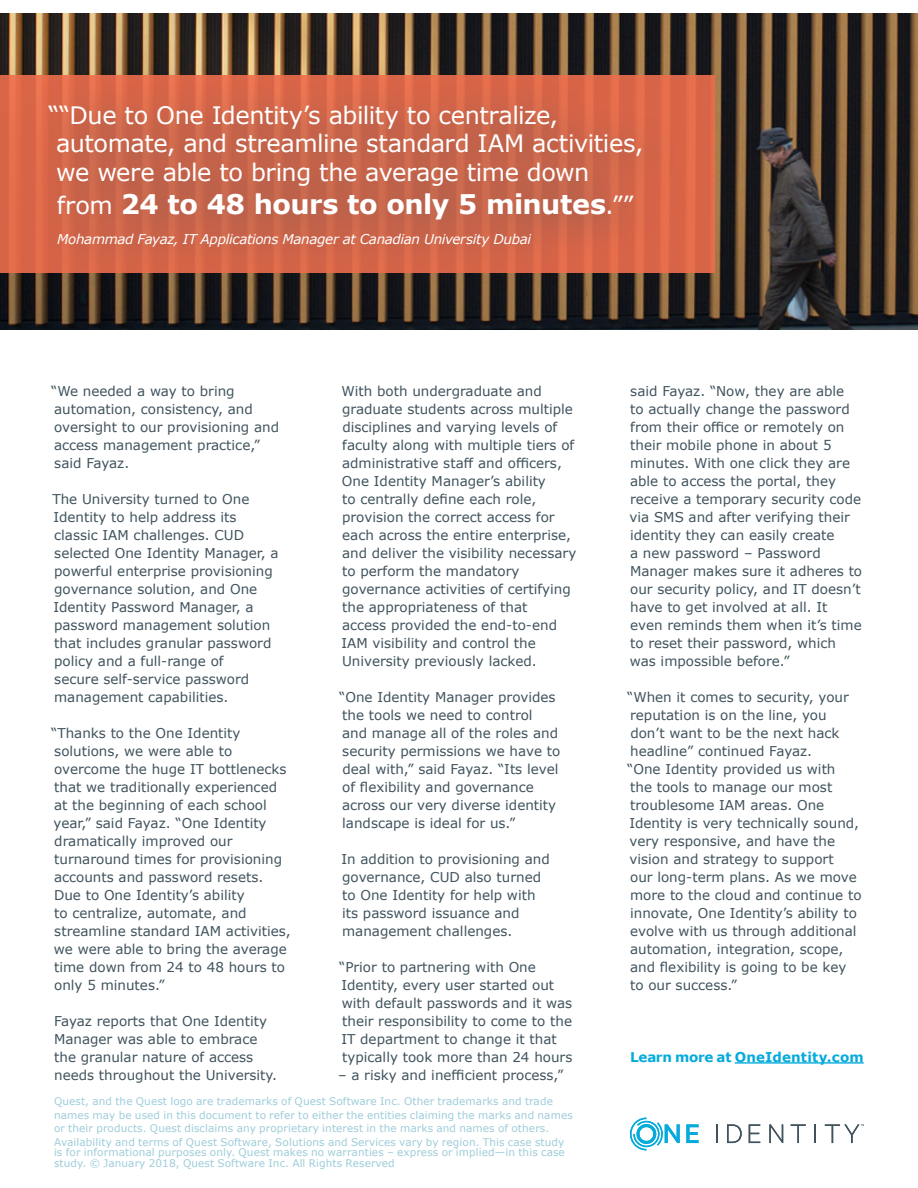
<style>
.page{position:relative;width:918px;height:1188px;background:#fff}
.page>*{position:absolute;margin:0;border:0;box-sizing:border-box;transform-origin:0 0}
.t1{font:700 27px "Verdana";letter-spacing:-.015em;color:#fff}
.t2{font:24px/28.8px "Verdana";letter-spacing:-.02em;color:#fff}
.t3{font:13.5px/18px "Verdana";color:#40535d}
.t4{font:italic 13.5px "Verdana";letter-spacing:-.025em;color:#fff}
.t5{font:700 13.5px "Verdana";letter-spacing:.005em;color:#05abdb}
.t6{font:10.5px/13.5px "Verdana";letter-spacing:.01em;color:#9ecdda}
.s1{font-weight:400;font-size:24px}
</style>
<div class="page">
<svg style="left:686px;top:1124px;width:13px;height:19px"></svg>
<svg style="left:716px;top:1124px;width:2px;height:19px"></svg>
<svg style="left:727px;top:1124px;width:15px;height:19px"></svg>
<svg style="left:749px;top:1124px;width:11px;height:19px"></svg>
<svg style="left:769px;top:1124px;width:14px;height:19px"></svg>
<svg style="left:791px;top:1124px;width:15px;height:19px"></svg>
<svg style="left:815px;top:1124px;width:1px;height:19px"></svg>
<svg style="left:630px;top:1118px;width:50px;height:32px"></svg>
<svg style="left:825px;top:1124px;width:39px;height:19px"></svg>
<hr style="left:735px;top:1062px;width:129px;height:2px;background:#05abdb">
<img style="left:0;top:14px;width:918px;height:315px">
<div style="left:0;top:75px;width:716px;height:198px;background:#db6648"></div>
<div style="left:23px;top:75px;width:657px;height:212px;background:#40535d;opacity:.75"></div>
<h2 class="t2" style="left:56px;top:100px;width:589px;text-indent:-8px">““Due to One Identity’s ability to centralize, automate, and streamline standard IAM activities, we were able to bring the average time down</h2>
<h1 class="t1" style="left:57px;top:185px;width:578px"><span class="s1">from</span> 24 to 48 hours to only 5 minutes<span class="s1">.””</span></h1>
<p class="t4" style="left:57px;top:229px;width:475px">Mohammad Fayaz, IT Applications Manager at Canadian University Dubai</p>
<p class="t3" style="left:51px;top:382px;width:229px">“We needed a way to bring automation, consistency, and oversight to our provisioning and access management practice,” said Fayaz.</p>
<p class="t3" style="left:52px;top:490px;width:228px">The University turned to One<br>Identity to help address its classic IAM challenges. CUD selected One Identity Manager, a powerful enterprise provisioning governance solution, and One<br>Identity Password Manager, a password management solution that includes granular password policy and a full-range of<br>secure self-service password management capabilities.</p>
<p class="t3" style="left:51px;top:724px;width:241px">“Thanks to the One Identity solutions, we were able to overcome the huge IT bottlenecks that we traditionally experienced at the beginning of each school year,” said Fayaz. “One Identity dramatically improved our turnaround times for provisioning accounts and password resets.<br>Due to One Identity’s ability<br>to centralize, automate, and streamline standard IAM activities, we were able to bring the average time down from 24 to 48 hours to only 5 minutes.”</p>
<p class="t3" style="left:54px;top:1012px;width:225px">Fayaz reports that One Identity<br>Manager was able to embrace the granular nature of access needs throughout the University.</p>
<p class="t3" style="left:341px;top:382px;width:236px">With both undergraduate and graduate students across multiple disciplines and varying levels of faculty along with multiple tiers of administrative staff and officers,<br>One Identity Manager’s ability<br>to centrally define each role, provision the correct access for each across the entire enterprise, and deliver the visibility necessary to perform the mandatory governance activities of certifying the appropriateness of that<br>access provided the end-to-end<br>IAM visibility and control the<br>University previously lacked.</p>
<p class="t3" style="left:339px;top:688px;width:223px">“One Identity Manager provides the tools we need to control<br>and manage all of the roles and security permissions we have to deal with,” said Fayaz. “Its level of flexibility and governance across our very diverse identity landscape is ideal for us.”</p>
<p class="t3" style="left:341px;top:850px;width:210px">In addition to provisioning and governance, CUD also turned to One Identity for help with its password issuance and management challenges.</p>
<p class="t3" style="left:339px;top:958px;width:235px">“Prior to partnering with One<br>Identity, every user started out with default passwords and it was their responsibility to come to the<br>IT department to change it that typically took more than 24 hours</p>
<p class="t3" style="left:338px;top:1066px;width:227px">– a risky and inefficient process,”</p>
<p class="t6" style="left:54px;top:1095px;width:520px">Quest, and the Quest logo are trademarks of Quest Software Inc. Other trademarks and trade names may be used in this document to refer to either the entities claiming the marks and names or their products. Quest disclaims any proprietary interest in the marks and names of others.<br>Availability and terms of Quest Software, Solutions and Services vary by region. This case study</p>
<p class="t6" style="left:54px;top:1147px;width:512px;line-height:10.5px">is for informational purposes only. Quest makes no warranties – express or implied—in this case study. © January 2018, Quest Software Inc. All Rights Reserved</p>
<p class="t3" style="left:630px;top:382px;width:234px">said Fayaz. “Now, they are able<br>to actually change the password from their office or remotely on their mobile phone in about 5 minutes. With one click they are able to access the portal, they receive a temporary security code via SMS and after verifying their identity they can easily create<br>a new password – Password<br>Manager makes sure it adheres to our security policy, and IT doesn’t have to get involved at all. It even reminds them when it’s time to reset their password, which was impossible before.”</p>
<p class="t3" style="left:627px;top:688px;width:236px">“When it comes to security, your reputation is on the line, you<br>don’t want to be the next hack headline” continued Fayaz.<br>“One Identity provided us with<br>the tools to manage our most troublesome IAM areas. One<br>Identity is very technically sound, very responsive, and have the vision and strategy to support<br>our long-term plans. As we move more to the cloud and continue to innovate, One Identity’s ability to evolve with us through additional automation, integration, scope, and flexibility is going to be key<br>to our success.”</p>
<p class="t5" style="left:630px;top:1047px;width:235px">Learn more at OneIdentity.com</p>
</div>
